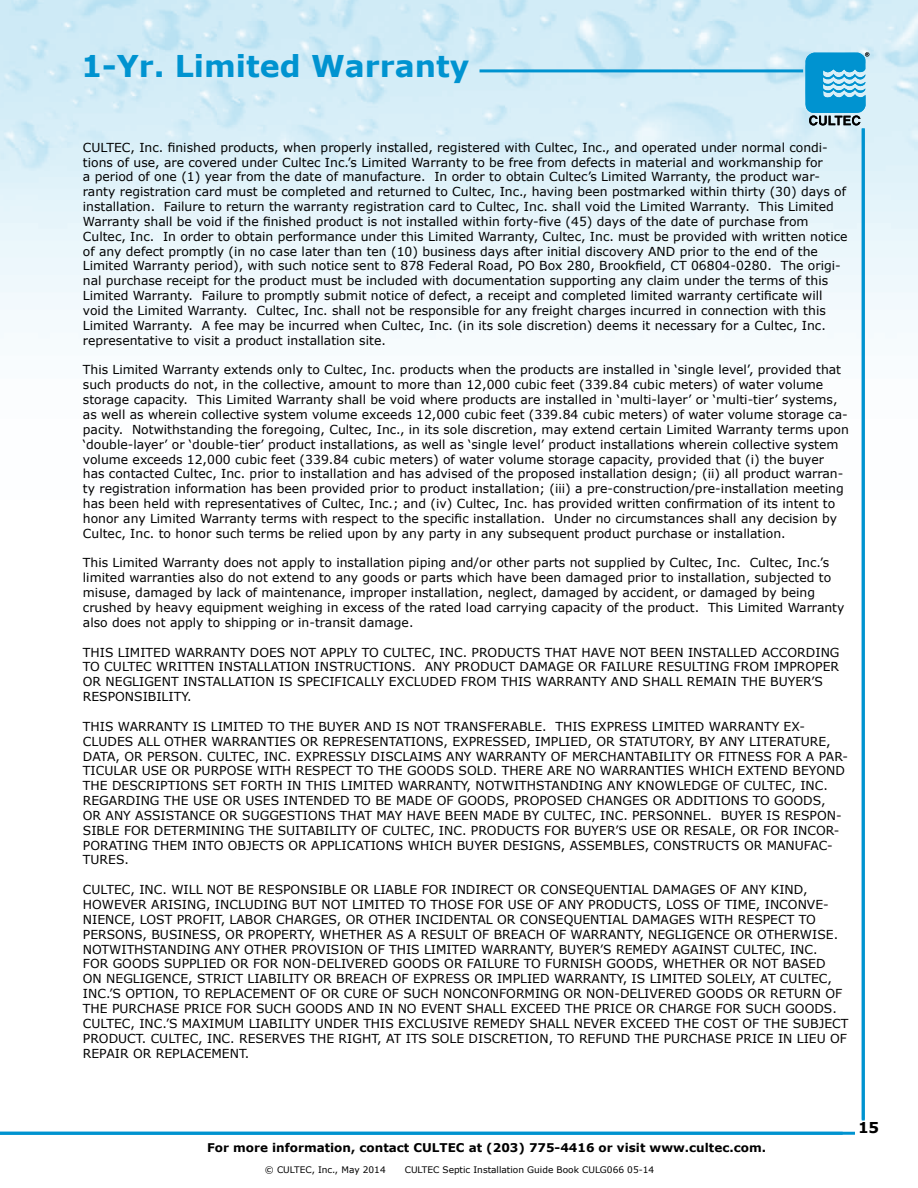
<style>
.page{position:relative;width:918px;height:1188px;background:#fff}
.page>*{position:absolute;margin:0;border:0;box-sizing:border-box;transform-origin:0 0}
.t1{font:700 30px "Verdana";color:#0093d0}
.t2{font:700 15px "Verdana";color:#000}
.t3{font:12.3px/14.9px "Verdana";color:#000}
.t4{font:700 12px "Verdana";color:#000}
.t5{font:9px "Verdana";color:#000}
</style>
<div class="page">
<img style="left:0;top:0;width:918px;height:1132px">
<hr style="left:0;top:1132px;width:843px;height:3px;background:#0093d0">
<hr style="left:862px;top:128px;width:3px;height:992px;background:#0093d0">
<hr style="left:480px;top:69px;width:323px;height:3px;background:#0093d0">
<svg style="left:805px;top:52px;width:64px;height:73px;background:#48a9d1"></svg>
<h1 class="t1" style="left:81px;top:45px;width:390px">1-Yr. Limited Warranty</h1>
<p class="t3" style="left:83px;top:140px;width:766px">CULTEC, Inc. finished products, when properly installed, registered with Cultec, Inc., and operated under normal condi&shy;tions of use, are covered under Cultec Inc.’s Limited Warranty to be free from defects in material and workmanship for<br>a period of one (1) year from the date of manufacture. In order to obtain Cultec’s Limited Warranty, the product war&shy;ranty registration card must be completed and returned to Cultec, Inc., having been postmarked within thirty (30) days of installation. Failure to return the warranty registration card to Cultec, Inc. shall void the Limited Warranty. This Limited Warranty shall be void if the finished product is not installed within forty-five (45) days of the date of purchase from Cultec, Inc. In order to obtain performance under this Limited Warranty, Cultec, Inc. must be provided with written notice of any defect promptly (in no case later than ten (10) business days after initial discovery AND prior to the end of the Limited Warranty period), with such notice sent to 878 Federal Road, PO Box 280, Brookfield, CT 06804-0280. The origi&shy;nal purchase receipt for the product must be included with documentation supporting any claim under the terms of this Limited Warranty. Failure to promptly submit notice of defect, a receipt and completed limited warranty certificate will void the Limited Warranty. Cultec, Inc. shall not be responsible for any freight charges incurred in connection with this Limited Warranty. A fee may be incurred when Cultec, Inc. (in its sole discretion) deems it necessary for a Cultec, Inc. representative to visit a product installation site.</p>
<p class="t3" style="left:83px;top:362px;width:767px">This Limited Warranty extends only to Cultec, Inc. products when the products are installed in ‘single level’, provided that such products do not, in the collective, amount to more than 12,000 cubic feet (339.84 cubic meters) of water volume storage capacity. This Limited Warranty shall be void where products are installed in ‘multi-layer’ or ‘multi-tier’ systems, as well as wherein collective system volume exceeds 12,000 cubic feet (339.84 cubic meters) of water volume storage ca&shy;pacity. Notwithstanding the foregoing, Cultec, Inc., in its sole discretion, may extend certain Limited Warranty terms upon ‘double-layer’ or ‘double-tier’ product installations, as well as ‘single level’ product installations wherein collective system volume exceeds 12,000 cubic feet (339.84 cubic meters) of water volume storage capacity, provided that (i) the buyer has contacted Cultec, Inc. prior to installation and has advised of the proposed installation design; (ii) all product warran&shy;ty registration information has been provided prior to product installation; (iii) a pre-construction/pre-installation meeting has been held with representatives of Cultec, Inc.; and (iv) Cultec, Inc. has provided written confirmation of its intent to honor any Limited Warranty terms with respect to the specific installation. Under no circumstances shall any decision by Cultec, Inc. to honor such terms be relied upon by any party in any subsequent product purchase or installation.</p>
<p class="t3" style="left:83px;top:555px;width:763px">This Limited Warranty does not apply to installation piping and/or other parts not supplied by Cultec, Inc. Cultec, Inc.’s limited warranties also do not extend to any goods or parts which have been damaged prior to installation, subjected to misuse, damaged by lack of maintenance, improper installation, neglect, damaged by accident, or damaged by being crushed by heavy equipment weighing in excess of the rated load carrying capacity of the product. This Limited Warranty also does not apply to shipping or in-transit damage.</p>
<p class="t3" style="left:83px;top:645px;width:758px">THIS LIMITED WARRANTY DOES NOT APPLY TO CULTEC, INC. PRODUCTS THAT HAVE NOT BEEN INSTALLED ACCORDING TO CULTEC WRITTEN INSTALLATION INSTRUCTIONS. ANY PRODUCT DAMAGE OR FAILURE RESULTING FROM IMPROPER OR NEGLIGENT INSTALLATION IS SPECIFICALLY EXCLUDED FROM THIS WARRANTY AND SHALL REMAIN THE BUYER’S RESPONSIBILITY.</p>
<p class="t3" style="left:83px;top:719px;width:767px">THIS WARRANTY IS LIMITED TO THE BUYER AND IS NOT TRANSFERABLE. THIS EXPRESS LIMITED WARRANTY EX-CLUDES ALL OTHER WARRANTIES OR REPRESENTATIONS, EXPRESSED, IMPLIED, OR STATUTORY, BY ANY LITERATURE, DATA, OR PERSON. CULTEC, INC. EXPRESSLY DISCLAIMS ANY WARRANTY OF MERCHANTABILITY OR FITNESS FOR A PAR-TICULAR USE OR PURPOSE WITH RESPECT TO THE GOODS SOLD. THERE ARE NO WARRANTIES WHICH EXTEND BEYOND THE DESCRIPTIONS SET FORTH IN THIS LIMITED WARRANTY, NOTWITHSTANDING ANY KNOWLEDGE OF CULTEC, INC.<br>REGARDING THE USE OR USES INTENDED TO BE MADE OF GOODS, PROPOSED CHANGES OR ADDITIONS TO GOODS,<br>OR ANY ASSISTANCE OR SUGGESTIONS THAT MAY HAVE BEEN MADE BY CULTEC, INC. PERSONNEL. BUYER IS RESPON-SIBLE FOR DETERMINING THE SUITABILITY OF CULTEC, INC. PRODUCTS FOR BUYER’S USE OR RESALE, OR FOR INCOR-PORATING THEM INTO OBJECTS OR APPLICATIONS WHICH BUYER DESIGNS, ASSEMBLES, CONSTRUCTS OR MANUFAC-TURES.</p>
<p class="t3" style="left:83px;top:882px;width:767px">CULTEC, INC. WILL NOT BE RESPONSIBLE OR LIABLE FOR INDIRECT OR CONSEQUENTIAL DAMAGES OF ANY KIND, HOWEVER ARISING, INCLUDING BUT NOT LIMITED TO THOSE FOR USE OF ANY PRODUCTS, LOSS OF TIME, INCONVE-NIENCE, LOST PROFIT, LABOR CHARGES, OR OTHER INCIDENTAL OR CONSEQUENTIAL DAMAGES WITH RESPECT TO PERSONS, BUSINESS, OR PROPERTY, WHETHER AS A RESULT OF BREACH OF WARRANTY, NEGLIGENCE OR OTHERWISE.<br>NOTWITHSTANDING ANY OTHER PROVISION OF THIS LIMITED WARRANTY, BUYER’S REMEDY AGAINST CULTEC, INC.<br>FOR GOODS SUPPLIED OR FOR NON-DELIVERED GOODS OR FAILURE TO FURNISH GOODS, WHETHER OR NOT BASED<br>ON NEGLIGENCE, STRICT LIABILITY OR BREACH OF EXPRESS OR IMPLIED WARRANTY, IS LIMITED SOLELY, AT CULTEC, INC.’S OPTION, TO REPLACEMENT OF OR CURE OF SUCH NONCONFORMING OR NON-DELIVERED GOODS OR RETURN OF THE PURCHASE PRICE FOR SUCH GOODS AND IN NO EVENT SHALL EXCEED THE PRICE OR CHARGE FOR SUCH GOODS.<br>CULTEC, INC.’S MAXIMUM LIABILITY UNDER THIS EXCLUSIVE REMEDY SHALL NEVER EXCEED THE COST OF THE SUBJECT PRODUCT. CULTEC, INC. RESERVES THE RIGHT, AT ITS SOLE DISCRETION, TO REFUND THE PURCHASE PRICE IN LIEU OF REPAIR OR REPLACEMENT.</p>
<p class="t4" style="left:207px;top:1140px;width:561px">For more information, contact CULTEC at (203) 775-4416 or visit www.cultec.com.</p>
<p class="t5" style="left:265px;top:1163px;width:122px">© CULTEC, Inc., May 2014</p>
<p class="t5" style="left:405px;top:1163px;width:251px">CULTEC Septic Installation Guide Book CULG066 05-14</p>
<p class="t2" style="left:858px;top:1117px;width:23px">15</p>
</div>
